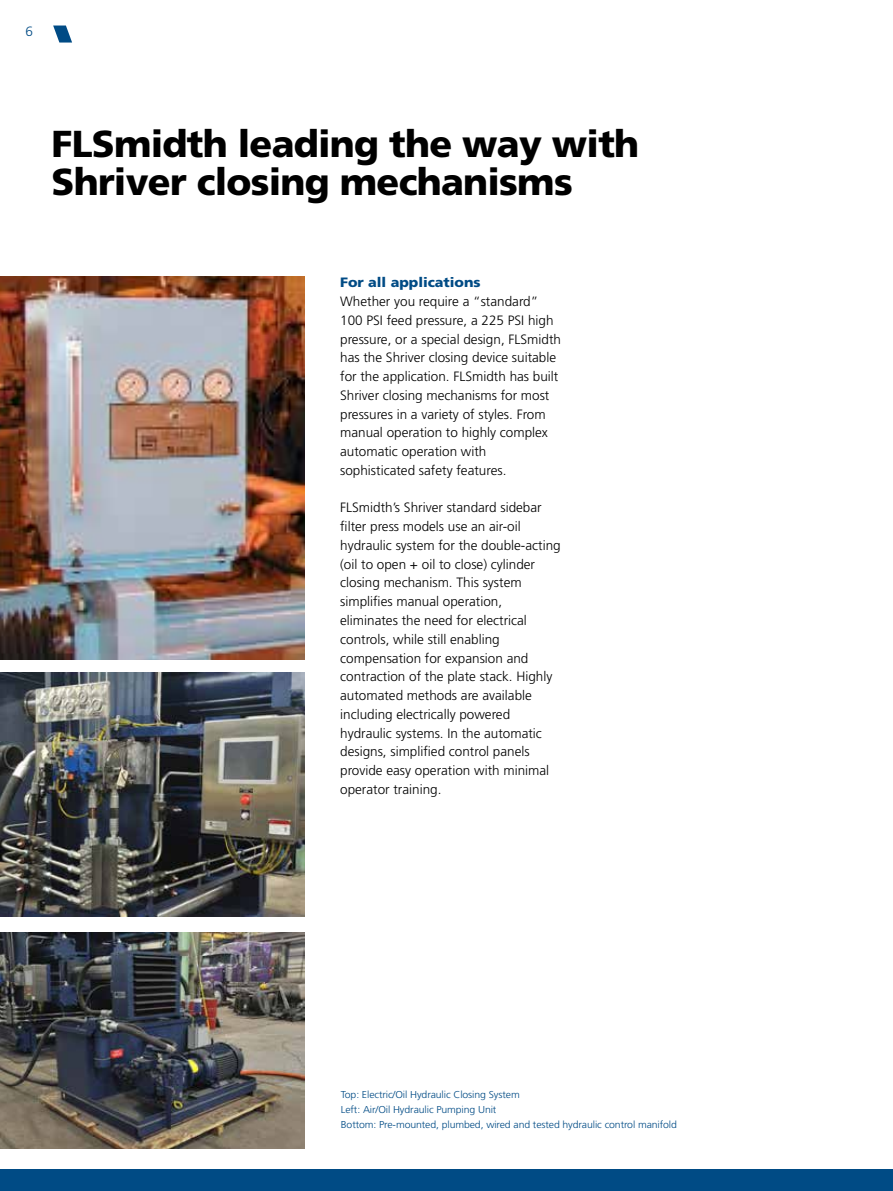
<style>
.page{position:relative;width:893px;height:1191px;background:#fff}
.page>*{position:absolute;margin:0;border:0;box-sizing:border-box;transform-origin:0 0}
.t1{font:900 37.5px/37.5px "Frutiger";letter-spacing:-.02em;color:#000}
.t2{font:300 13.5px/18.8px "Frutiger";color:#000}
.t3{font:900 13.5px "Frutiger";color:#004b85;scale:1.05 1}
.t4{font:300 13.5px "Frutiger";color:#004b85}
.t5{font:300 10.05px/15px "Frutiger";letter-spacing:-.01em;color:#004b85;scale:1.05 1}
</style>
<div class="page">
<div style="left:0;top:1169px;width:893px;height:22px;background:#004b85"></div>
<svg style="left:53px;top:26px;width:19px;height:17px"></svg>
<img style="left:0;top:276px;width:305px;height:384px">
<img style="left:0;top:672px;width:305px;height:244px">
<img style="left:0;top:932px;width:305px;height:216px">
<p class="t4" style="left:26px;top:23px;width:9px">6</p>
<h1 class="t1" style="left:52px;top:125px;width:589px">FLSmidth leading the way with<br>Shriver closing mechanisms</h1>
<p class="t3" style="left:340px;top:274px;width:135px">For all applications</p>
<p class="t2" style="left:340px;top:292px;width:222px">Whether you require a “standard” 100 PSI feed pressure, a 225 PSI high pressure, or a special design, FLSmidth has the Shriver closing device suitable for the application. FLSmidth has built Shriver closing mechanisms for most pressures in a variety of styles. From manual operation to highly complex automatic operation with sophisticated safety features.</p>
<p class="t2" style="left:340px;top:498px;width:222px">FLSmidth’s Shriver standard sidebar filter press models use an air-oil hydraulic system for the double-acting (oil to open + oil to close) cylinder closing mechanism. This system simplifies manual operation, eliminates the need for electrical controls, while still enabling compensation for expansion and contraction of the plate stack. Highly automated methods are available including electrically powered hydraulic systems. In the automatic designs, simplified control panels provide easy operation with minimal operator training.</p>
<p class="t5" style="left:341px;top:1087px;width:322px">Top: Electric/Oil Hydraulic Closing System<br>Left: Air/Oil Hydraulic Pumping Unit<br>Bottom: Pre-mounted, plumbed, wired and tested hydraulic control manifold</p>
</div>
